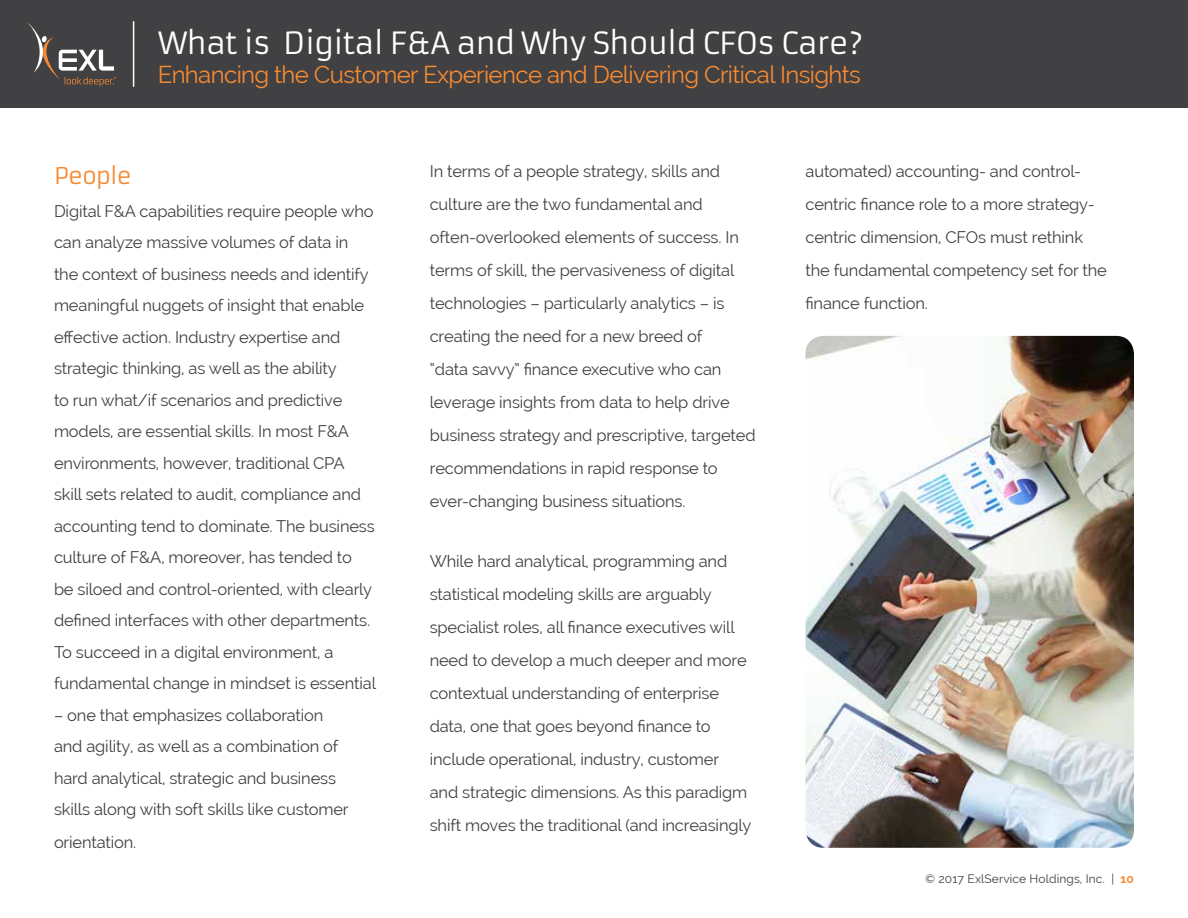
<style>
.page{position:relative;width:1188px;height:918px;background:#fff}
.page>*{position:absolute;margin:0;border:0;box-sizing:border-box;transform-origin:0 0}
.t1{font:30px "Armata";letter-spacing:-.025em;color:#fff}
.t2{font:24px "Raleway";letter-spacing:-.025em;color:#f68b33}
.t3{font:22.5px "Armata";letter-spacing:-.04em;color:#f68b33}
.t4{font:16.5px/33px "Raleway";letter-spacing:-.01em;color:#414042}
.t5{font:12px "Raleway";letter-spacing:.01em;color:#414042}
.s1{font-weight:700;color:#f68b33}
</style>
<div class="page">
<div style="left:0;top:0;width:1188px;height:108px;background:#414042"></div>
<svg style="left:28px;top:23px;width:88px;height:63px"></svg>
<hr style="left:133px;top:22px;width:1px;height:64px;background:#fff">
<img style="left:806px;top:336px;width:328px;height:512px">
<h1 class="t1" style="left:158px;top:25px;width:707px">What is Digital F&amp;A and Why Should CFOs Care?</h1>
<h2 class="t2" style="left:158px;top:61px;width:705px">Enhancing the Customer Experience and Delivering Critical Insights</h2>
<h3 class="t3" style="left:54px;top:162px;width:79px">People</h3>
<p class="t4" style="left:54px;top:195px;width:324px;line-height:31.5px">Digital F&amp;A capabilities require people who can analyze massive volumes of data in the context of business needs and identify meaningful nuggets of insight that enable effective action. Industry expertise and strategic thinking, as well as the ability<br>to run what/if scenarios and predictive models, are essential skills. In most F&amp;A environments, however, traditional CPA skill sets related to audit, compliance and accounting tend to dominate. The business culture of F&amp;A, moreover, has tended to<br>be siloed and control-oriented, with clearly defined interfaces with other departments.<br>To succeed in a digital environment, a fundamental change in mindset is essential</p>
<p class="t4" style="left:54px;top:699px;width:296px;line-height:31.5px">– one that emphasizes collaboration and agility, as well as a combination of hard analytical, strategic and business skills along with soft skills like customer</p>
<p class="t4" style="left:54px;top:826px;width:84px">orientation.</p>
<p class="t4" style="left:430px;top:155px;width:327px">In terms of a people strategy, skills and culture are the two fundamental and often-overlooked elements of success. In terms of skill, the pervasiveness of digital technologies – particularly analytics – is creating the need for a new breed of<br>“data savvy” finance executive who can leverage insights from data to help drive business strategy and prescriptive, targeted recommendations in rapid response to ever-changing business situations.</p>
<p class="t4" style="left:430px;top:545px;width:323px">While hard analytical, programming and statistical modeling skills are arguably specialist roles, all finance executives will need to develop a much deeper and more contextual understanding of enterprise data, one that goes beyond finance to include operational, industry, customer and strategic dimensions. As this paradigm shift moves the traditional (and increasingly</p>
<p class="t4" style="left:806px;top:155px;width:303px">automated) accounting- and control&shy;centric finance role to a more strategy&shy;centric dimension, CFOs must rethink the fundamental competency set for the finance function.</p>
<p class="t5" style="left:925px;top:872px;width:210px">© 2017 ExlService Holdings, Inc. | <span class="s1">10</span></p>
</div>
